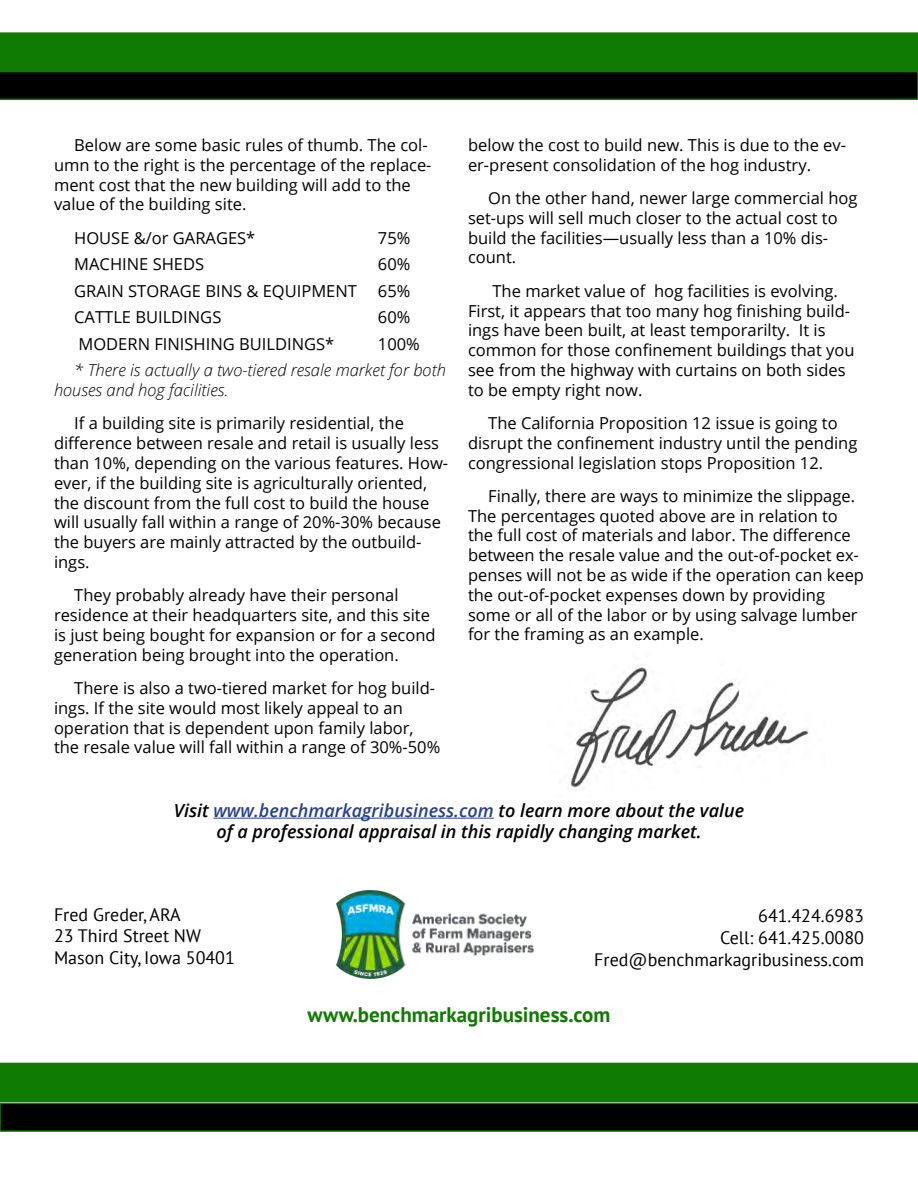
<style>
.page{position:relative;width:918px;height:1188px;background:#fff}
.page>*{position:absolute;margin:0;border:0;box-sizing:border-box;transform-origin:0 0}
.t1{font:700 21px "PT Sans";color:#0f7b01}
.t2{font:italic 600 18px/21.6px "Open Sans";color:#000;text-align:center}
.t3{font:18px/21.6px "PT Sans";color:#000}
.t4{font:16.5px/19.8px "Open Sans";color:#000}
.t5{font:italic 300 16.5px/19.8px "Open Sans";color:#000}
.s1{color:#25408f}
</style>
<div class="page">
<img style="left:337px;top:890px;width:197px;height:89px">
<hr style="left:213px;top:818px;width:281px;height:1px;background:#25408f">
<svg style="left:0;top:32px;width:918px;height:68px;background:#0a4c02"></svg>
<svg style="left:0;top:1063px;width:918px;height:69px;background:#0b4d03"></svg>
<img style="left:571px;top:666px;width:239px;height:124px">
<p class="t4" style="left:54px;top:135px;width:379px;text-indent:20px">Below are some basic rules of thumb. The col&shy;umn to the right is the percentage of the replace&shy;ment cost that the new building will add to the value of the building site.</p>
<p class="t4" style="left:74px;top:227px;width:183px">HOUSE &amp;/or GARAGES*</p>
<p class="t4" style="left:378px;top:227px;width:34px">75%</p>
<p class="t4" style="left:74px;top:254px;width:131px">MACHINE SHEDS</p>
<p class="t4" style="left:378px;top:254px;width:34px">60%</p>
<p class="t4" style="left:74px;top:280px;width:284px">GRAIN STORAGE BINS &amp; EQUIPMENT</p>
<p class="t4" style="left:378px;top:280px;width:34px">65%</p>
<p class="t4" style="left:74px;top:307px;width:149px">CATTLE BUILDINGS</p>
<p class="t4" style="left:378px;top:307px;width:34px">60%</p>
<p class="t4" style="left:79px;top:334px;width:257px">MODERN FINISHING BUILDINGS*</p>
<p class="t4" style="left:378px;top:334px;width:43px">100%</p>
<p class="t5" style="left:54px;top:360px;width:393px;text-indent:20px">* There is actually a two-tiered resale market for both houses and hog facilities.</p>
<p class="t4" style="left:54px;top:413px;width:396px;text-indent:20px">If a building site is primarily residential, the difference between resale and retail is usually less than 10%, depending on the various features. How&shy;ever, if the building site is agriculturally oriented, the discount from the full cost to build the house will usually fall within a range of 20%-30% because the buyers are mainly attracted by the outbuild&shy;ings.</p>
<p class="t4" style="left:54px;top:585px;width:383px;text-indent:20px">They probably already have their personal residence at their headquarters site, and this site is just being bought for expansion or for a second generation being brought into the operation.</p>
<p class="t4" style="left:54px;top:678px;width:388px;text-indent:20px">There is also a two-tiered market for hog build&shy;ings. If the site would most likely appeal to an operation that is dependent upon family labor, the resale value will fall within a range of 30%-50%</p>
<p class="t4" style="left:468px;top:135px;width:379px">below the cost to build new. This is due to the ev&shy;er-present consolidation of the hog industry.</p>
<p class="t4" style="left:468px;top:188px;width:391px;text-indent:20px">On the other hand, newer large commercial hog set-ups will sell much closer to the actual cost to build the facilities—usually less than a 10% dis&shy;count.</p>
<p class="t4" style="left:468px;top:280px;width:388px;text-indent:25px">The market value of hog facilities is evolving.<br>First, it appears that too many hog finishing build&shy;ings have been built, at least temporarilty. It is common for those confinement buildings that you see from the highway with curtains on both sides to be empty right now.</p>
<p class="t4" style="left:468px;top:413px;width:391px;text-indent:20px">The California Proposition 12 issue is going to disrupt the confinement industry until the pending congressional legislation stops Proposition 12.</p>
<p class="t4" style="left:468px;top:486px;width:398px;text-indent:20px">Finally, there are ways to minimize the slippage.<br>The percentages quoted above are in relation to the full cost of materials and labor. The difference between the resale value and the out-of-pocket ex&shy;penses will not be as wide if the operation can keep the out-of-pocket expenses down by providing some or all of the labor or by using salvage lumber for the framing as an example.</p>
<p class="t2" style="left:174px;top:799px;width:572px">Visit <span class="s1">www.benchmarkagribusiness.com</span> to learn more about the value of a professional appraisal in this rapidly changing market.</p>
<p class="t3" style="left:54px;top:903px;width:182px">Fred Greder, ARA<br>23 Third Street NW<br>Mason City, Iowa 50401</p>
<p class="t3" style="left:594px;top:905px;width:271px;text-align:right">641.424.6983<br>Cell: 641.425.0080<br>Fred@benchmarkagribusiness.com</p>
<p class="t1" style="left:308px;top:1001px;width:304px">www.benchmarkagribusiness.com</p>
</div>
